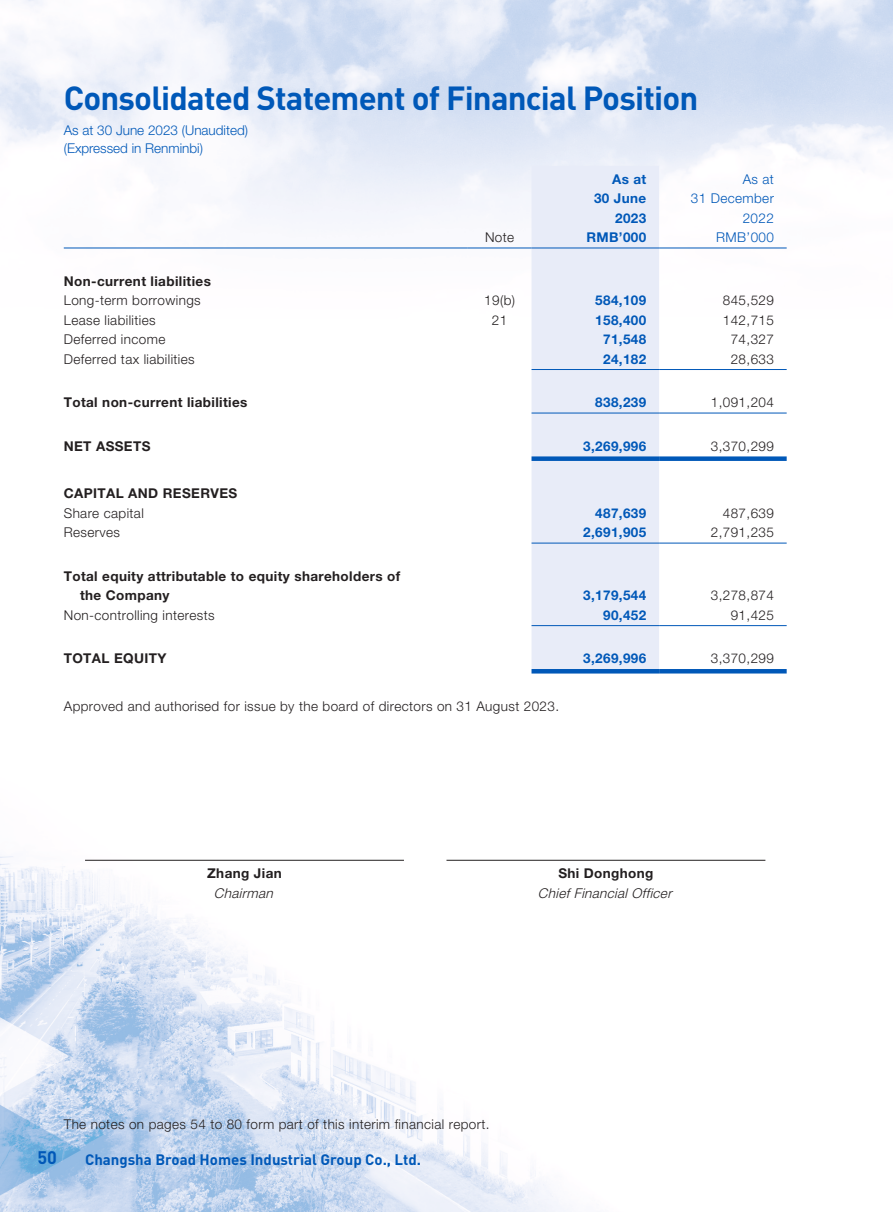
<style>
.page{position:relative;width:893px;height:1212px;background:#fff}
.page>*{position:absolute;margin:0;border:0;box-sizing:border-box;transform-origin:0 0}
.t1{font:700 33px "DIN";letter-spacing:-.025em;color:#0058b8}
.t2{font:700 18px "DIN";color:#0058b8}
.t3{font:700 15px "DIN";color:#0058b8}
._50_Table_Body{font:300 13.5px "Helvetica Neue LT Std";letter-spacing:.03em;color:#231f20}
._50_Table_Body-2{font:700 13.5px/19.5px "Helvetica Neue LT Std";letter-spacing:.03em;color:#231f20}
._00_Body_text{font:300 13.5px "Helvetica Neue LT Std";letter-spacing:.03em;color:#231f20}
._50_Table_Body-3{font:700 13.5px "Helvetica Neue LT Std";letter-spacing:.03em;color:#0058b8}
._50_Table_Body-4{font:300 13.5px/18px "Helvetica Neue LT Std";color:#0058b8}
._50_Table_Body-5{font:italic 300 13.5px "Helvetica Neue LT Std";color:#231f20}
._50_Table_Body-6{font:300 13.5px "Helvetica Neue LT Std";letter-spacing:.03em;color:#0058b8}
</style>
<div class="page">
<img style="left:0;top:0;width:893px;height:1212px">
<div style="left:531px;top:166px;width:128px;height:503px;background:#e8ecf8"></div>
<hr style="left:64px;top:248px;width:404px;height:1px;background:#0058b8">
<hr style="left:468px;top:248px;width:63px;height:1px;background:#0058b8">
<hr style="left:531px;top:248px;width:128px;height:1px;background:#0058b8">
<hr style="left:659px;top:248px;width:128px;height:1px;background:#0058b8">
<hr style="left:531px;top:369px;width:128px;height:1px;background:#0058b8">
<hr style="left:659px;top:369px;width:128px;height:1px;background:#0058b8">
<hr style="left:531px;top:413px;width:128px;height:1px;background:#0058b8">
<hr style="left:659px;top:413px;width:128px;height:1px;background:#0058b8">
<div style="left:531px;top:456px;width:128px;height:5px;background:#0058b8"></div>
<div style="left:659px;top:456px;width:128px;height:5px;background:#0058b8"></div>
<hr style="left:531px;top:543px;width:128px;height:1px;background:#0058b8">
<hr style="left:659px;top:543px;width:128px;height:1px;background:#0058b8">
<hr style="left:531px;top:625px;width:128px;height:1px;background:#0058b8">
<hr style="left:659px;top:625px;width:128px;height:1px;background:#0058b8">
<hr style="left:531px;top:669px;width:128px;height:4px;background:#0058b8">
<hr style="left:659px;top:669px;width:128px;height:4px;background:#0058b8">
<hr style="left:85px;top:860px;width:319px;height:1px;background:#231f20">
<hr style="left:446px;top:860px;width:319px;height:1px;background:#231f20">
<h1 class="t1" style="left:64px;top:76px;width:636px">Consolidated Statement of Financial Position</h1>
<p class="_50_Table_Body-4" style="left:64px;top:121px;width:186px">As at 30 June 2023 (Unaudited) (Expressed in Renminbi)</p>
<p class="_50_Table_Body-3" style="left:612px;top:170px;width:36px">As at</p>
<p class="_50_Table_Body-3" style="left:594px;top:190px;width:54px">30 June</p>
<p class="_50_Table_Body-3" style="left:615px;top:209px;width:33px">2023</p>
<p class="_50_Table_Body-4" style="left:743px;top:170px;width:33px">As at</p>
<p class="_50_Table_Body-6" style="left:691px;top:190px;width:85px">31 December</p>
<p class="_50_Table_Body-4" style="left:743px;top:209px;width:33px">2022</p>
<p class="_50_Table_Body" style="left:485px;top:229px;width:31px">Note</p>
<p class="_50_Table_Body-3" style="left:586px;top:229px;width:62px">RMB’000</p>
<p class="_50_Table_Body-4" style="left:716px;top:228px;width:59px">RMB’000</p>
<p class="_50_Table_Body-2" style="left:64px;top:271px;width:149px">Non-current liabilities</p>
<p class="_50_Table_Body" style="left:64px;top:292px;width:138px">Long-term borrowings</p>
<p class="_50_Table_Body" style="left:484px;top:292px;width:32px">19(b)</p>
<p class="_50_Table_Body-3" style="left:595px;top:292px;width:53px">584,109</p>
<p class="_50_Table_Body" style="left:723px;top:292px;width:53px">845,529</p>
<p class="_50_Table_Body" style="left:64px;top:312px;width:93px">Lease liabilities</p>
<p class="_50_Table_Body" style="left:492px;top:312px;width:17px">21</p>
<p class="_50_Table_Body-3" style="left:595px;top:311px;width:53px">158,400</p>
<p class="_50_Table_Body" style="left:723px;top:312px;width:53px">142,715</p>
<p class="_50_Table_Body" style="left:64px;top:331px;width:103px">Deferred income</p>
<p class="_50_Table_Body-3" style="left:603px;top:331px;width:45px">71,548</p>
<p class="_50_Table_Body" style="left:731px;top:331px;width:45px">74,327</p>
<p class="_50_Table_Body" style="left:64px;top:351px;width:132px">Deferred tax liabilities</p>
<p class="_50_Table_Body-3" style="left:603px;top:350px;width:45px">24,182</p>
<p class="_50_Table_Body" style="left:731px;top:351px;width:45px">28,633</p>
<p class="_50_Table_Body-2" style="left:64px;top:392px;width:185px">Total non-current liabilities</p>
<p class="_50_Table_Body-3" style="left:595px;top:394px;width:53px">838,239</p>
<p class="_50_Table_Body" style="left:711px;top:394px;width:65px">1,091,204</p>
<p class="_50_Table_Body-2" style="left:64px;top:436px;width:88px">NET ASSETS</p>
<p class="_50_Table_Body-3" style="left:583px;top:437px;width:65px">3,269,996</p>
<p class="_50_Table_Body" style="left:711px;top:438px;width:65px">3,370,299</p>
<p class="_50_Table_Body-2" style="left:64px;top:483px;width:175px">CAPITAL AND RESERVES</p>
<p class="_50_Table_Body" style="left:64px;top:505px;width:82px">Share capital</p>
<p class="_50_Table_Body-3" style="left:595px;top:504px;width:53px">487,639</p>
<p class="_50_Table_Body" style="left:723px;top:505px;width:53px">487,639</p>
<p class="_50_Table_Body" style="left:64px;top:524px;width:58px">Reserves</p>
<p class="_50_Table_Body-3" style="left:583px;top:524px;width:65px">2,691,905</p>
<p class="_50_Table_Body" style="left:711px;top:524px;width:65px">2,791,235</p>
<p class="_50_Table_Body-2" style="left:80px;top:566px;width:322px;text-indent:-16px">Total equity attributable to equity shareholders of the Company</p>
<p class="_50_Table_Body-3" style="left:583px;top:587px;width:65px">3,179,544</p>
<p class="_50_Table_Body" style="left:711px;top:587px;width:65px">3,278,874</p>
<p class="_50_Table_Body" style="left:64px;top:607px;width:152px">Non-controlling interests</p>
<p class="_50_Table_Body-3" style="left:603px;top:607px;width:45px">90,452</p>
<p class="_50_Table_Body" style="left:731px;top:607px;width:45px">91,425</p>
<p class="_50_Table_Body-2" style="left:64px;top:648px;width:104px">TOTAL EQUITY</p>
<p class="_50_Table_Body-3" style="left:583px;top:650px;width:65px">3,269,996</p>
<p class="_50_Table_Body" style="left:711px;top:650px;width:65px">3,370,299</p>
<p class="_00_Body_text" style="left:64px;top:698px;width:497px">Approved and authorised for issue by the board of directors on 31 August 2023.</p>
<p class="_50_Table_Body-2" style="left:207px;top:863px;width:76px">Zhang Jian</p>
<p class="_50_Table_Body-2" style="left:558px;top:863px;width:97px">Shi Donghong</p>
<p class="_50_Table_Body-5" style="left:214px;top:885px;width:64px">Chairman</p>
<p class="_50_Table_Body-5" style="left:538px;top:885px;width:139px">Chief Financial Officer</p>
<p class="_00_Body_text" style="left:64px;top:1116px;width:427px">The notes on pages 54 to 80 form part of this interim financial report.</p>
<h2 class="t2" style="left:37px;top:1146px;width:21px">50</h2>
<p class="t3" style="left:85px;top:1149px;width:338px">Changsha Broad Homes Industrial Group Co., Ltd.</p>
</div>
